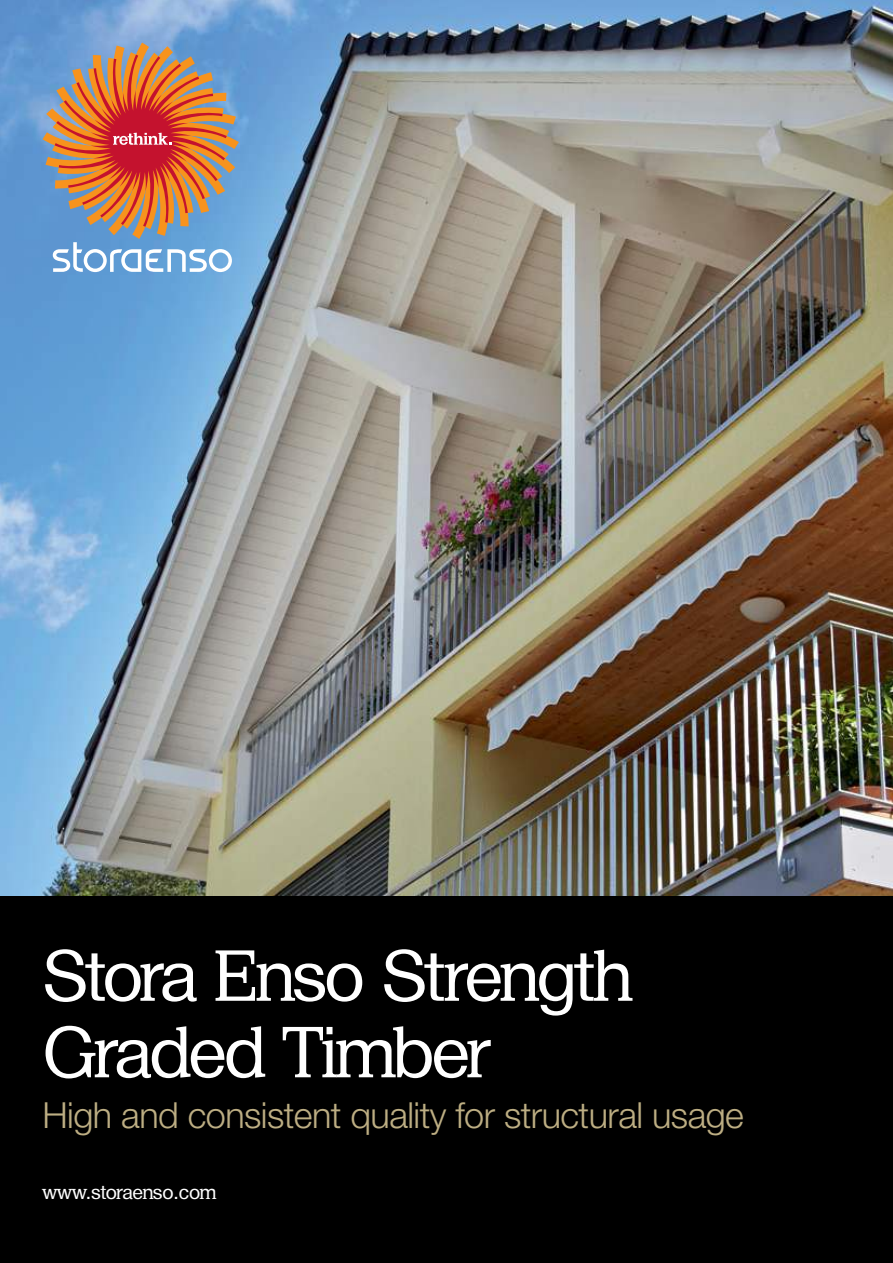
<style>
.page{position:relative;width:893px;height:1263px;background:#fff}
.page>*{position:absolute;margin:0;border:0;box-sizing:border-box;transform-origin:0 0}
.t1{font:70.5px/76.5px "Helvetica Neue Serif Rm";letter-spacing:-.04em;color:#fff}
.t2{font:300 36px "Helvetica Neue LT Std";letter-spacing:-.015em;color:#bdae83}
.t3{font:19.5px "Helvetica Neue Serif Rm";letter-spacing:-.02em;color:#fff}
</style>
<div class="page">
<img style="left:0;top:0;width:893px;height:896px">
<svg style="left:43px;top:43px;width:196px;height:229px"></svg>
<div style="left:0;top:896px;width:893px;height:367px;background:#000"></div>
<h1 class="t1" style="left:43px;top:944px;width:592px">Stora Enso Strength<br>Graded Timber</h1>
<p class="t2" style="left:43px;top:1102px;width:703px">High and consistent quality for structural usage</p>
<p class="t3" style="left:43px;top:1185px;width:175px">www.storaenso.com</p>
</div>
